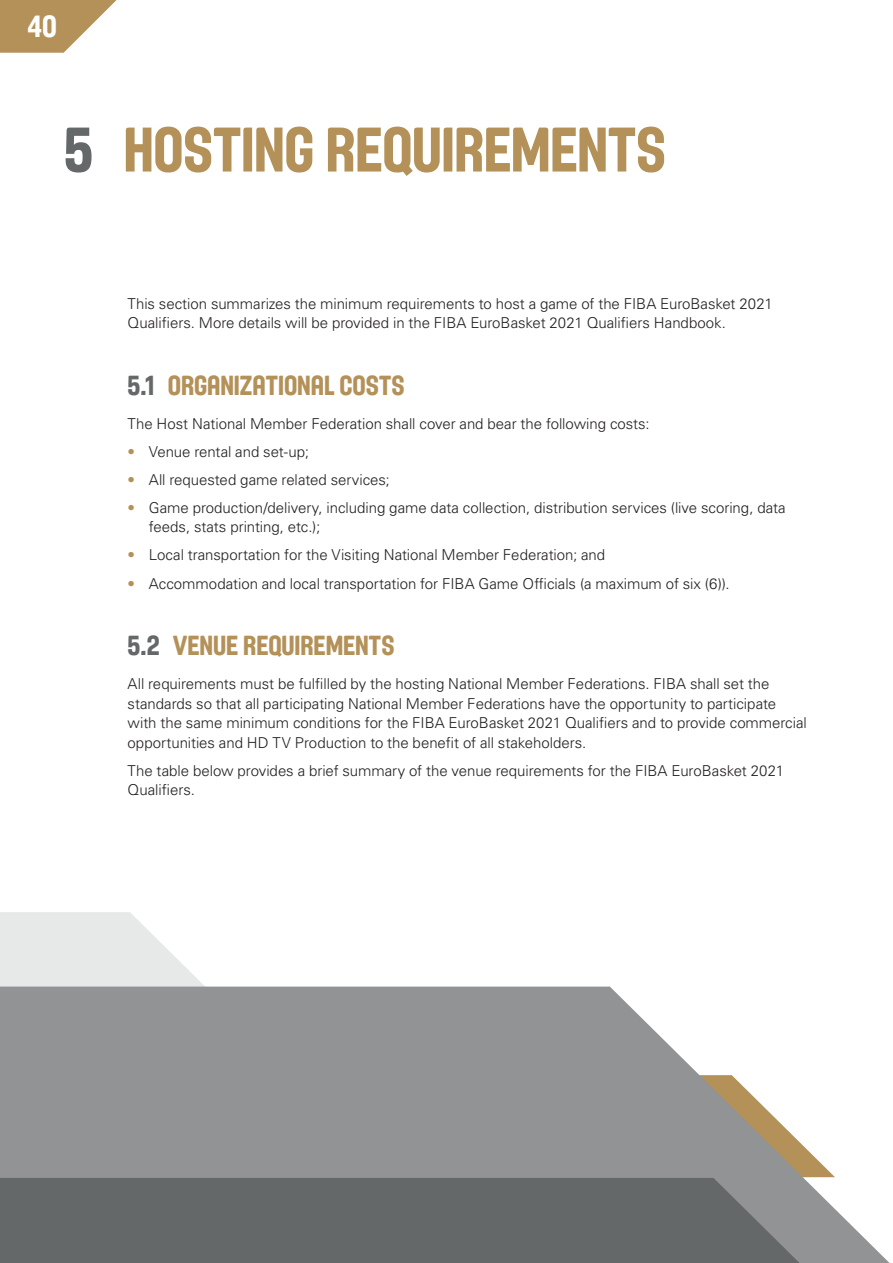
<style>
.page{position:relative;width:893px;height:1263px;background:#fff}
.page>*{position:absolute;margin:0;border:0;box-sizing:border-box;transform-origin:0 0}
.t1{font:61.5px "Fiba";letter-spacing:-.01em;color:#b39158}
.t2{font:30px "Fiba";color:#fff}
.t3{font:27px "Fiba";letter-spacing:-.005em;color:#b39158}
.t4{font:300 15px/19.5px "Univers LTCYR 45";letter-spacing:-.005em;color:#231f20}
.s1{color:#656869}
.s2{color:#b39158}
</style>
<div class="page">
<svg style="left:0;top:912px;width:204px;height:74px;fill:#e6e9e8"></svg>
<svg style="left:0;top:986px;width:889px;height:277px;fill:#919394"></svg>
<div style="left:0;top:1178px;width:799px;height:85px;background:#656869"></div>
<svg style="left:0;top:0;width:117px;height:53px"></svg>
<h2 class="t2" style="left:28px;top:8px;width:31px">40</h2>
<h1 class="t1" style="left:64px;top:112px;width:604px"><span class="s1">5</span> HOSTING REQUIREMENTS</h1>
<p class="t4" style="left:128px;top:293px;width:647px">This section summarizes the minimum requirements to host a game of the FIBA EuroBasket 2021<br>Qualifiers. More details will be provided in the FIBA EuroBasket 2021 Qualifiers Handbook.</p>
<h3 class="t3" style="left:128px;top:369px;width:279px"><span class="s1">5.1</span> ORGANIZATIONAL COSTS</h3>
<p class="t4" style="left:128px;top:413px;width:524px">The Host National Member Federation shall cover and bear the following costs:</p>
<p class="t4" style="left:128px;top:441px;width:183px"><span class="s2">•</span> Venue rental and set-up;</p>
<p class="t4" style="left:128px;top:469px;width:264px"><span class="s2">•</span> All requested game related services;</p>
<p class="t4" style="left:149px;top:497px;width:638px;text-indent:-21px"><span class="s2">•</span> Game production/delivery, including game data collection, distribution services (live scoring, data feeds, stats printing, etc.);</p>
<p class="t4" style="left:128px;top:545px;width:479px"><span class="s2">•</span> Local transportation for the Visiting National Member Federation; and</p>
<p class="t4" style="left:128px;top:573px;width:604px"><span class="s2">•</span> Accommodation and local transportation for FIBA Game Officials (a maximum of six (6)).</p>
<h3 class="t3" style="left:128px;top:629px;width:268px"><span class="s1">5.2</span> VENUE REQUIREMENTS</h3>
<p class="t4" style="left:128px;top:674px;width:681px">All requirements must be fulfilled by the hosting National Member Federations. FIBA shall set the standards so that all participating National Member Federations have the opportunity to participate with the same minimum conditions for the FIBA EuroBasket 2021 Qualifiers and to provide commercial opportunities and HD TV Production to the benefit of all stakeholders.</p>
<p class="t4" style="left:128px;top:760px;width:658px">The table below provides a brief summary of the venue requirements for the FIBA EuroBasket 2021<br>Qualifiers.</p>
</div>
